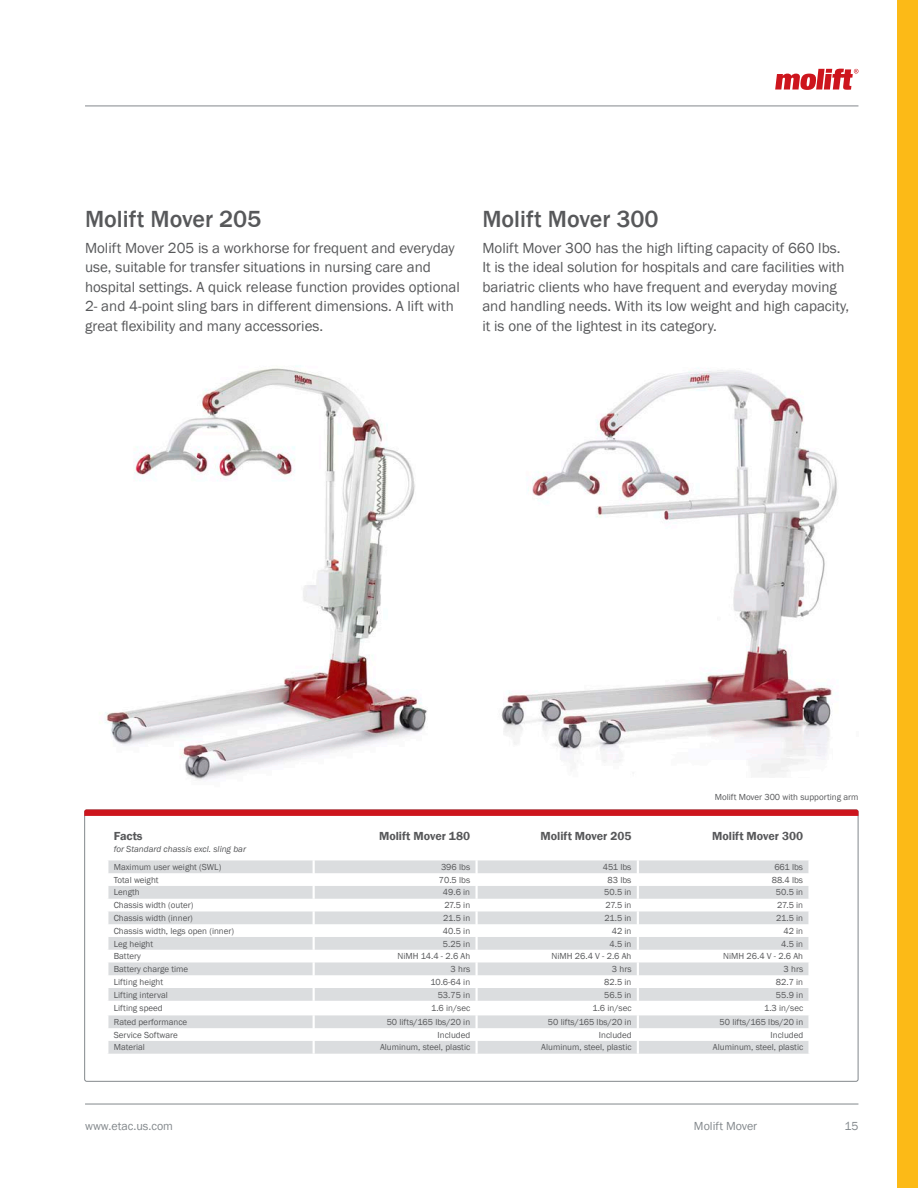
<style>
.page{position:relative;width:918px;height:1188px;background:#fff}
.page>*{position:absolute;margin:0;border:0;box-sizing:border-box;transform-origin:0 0}
._4__Header_-_Basic_b{font:500 24px "Franklin Gothic";color:#57585a}
._4__Body_-_Basic_bod{font:15px/19.5px "Franklin Gothic";color:#57585a}
._6__Header_-_Facts{font:600 12px "Franklin Gothic";color:#57585a}
.t1{font:12px "Franklin Gothic";color:#83888c}
._6__Body_-_Facts{font:9px "Franklin Gothic";color:#57585a}
._6__Header_-_Facts-2{font:italic 9px "Franklin Gothic";color:#57585a}
</style>
<div class="page">
<hr style="left:85px;top:106px;width:773px;height:1px;background:#83888c">
<hr style="left:85px;top:1104px;width:773px;height:1px;background:#83888c">
<div style="left:897px;top:0;width:21px;height:1188px;background:#fcba17"></div>
<svg style="left:775px;top:69px;width:83px;height:21px"></svg>
<img style="left:105px;top:365px;width:322px;height:415px">
<svg style="left:108px;top:860px;width:700px;height:194px"></svg>
<svg style="left:808px;top:860px;width:1px;height:141px"></svg>
<svg style="left:313px;top:860px;width:2px;height:194px"></svg>
<svg style="left:476px;top:860px;width:2px;height:194px"></svg>
<svg style="left:637px;top:860px;width:2px;height:194px"></svg>
<svg style="left:808px;top:1015px;width:1px;height:39px"></svg>
<svg style="left:84px;top:810px;width:774px;height:6px;background:#cd181f"></svg>
<img style="left:501px;top:367px;width:336px;height:407px">
<p class="_4__Header_-_Basic_b" style="left:85px;top:204px;width:178px">Molift Mover 205</p>
<p class="_4__Body_-_Basic_bod" style="left:85px;top:238px;width:376px">Molift Mover 205 is a workhorse for frequent and everyday use, suitable for transfer situations in nursing care and hospital settings. A quick release function provides optional 2- and 4-point sling bars in different dimensions. A lift with great flexibility and many accessories.</p>
<p class="_4__Header_-_Basic_b" style="left:482px;top:204px;width:178px">Molift Mover 300</p>
<p class="_4__Body_-_Basic_bod" style="left:482px;top:238px;width:368px">Molift Mover 300 has the high lifting capacity of 660 lbs.<br>It is the ideal solution for hospitals and care facilities with bariatric clients who have frequent and everyday moving and handling needs. With its low weight and high capacity, it is one of the lightest in its category.</p>
<p class="_6__Body_-_Facts" style="left:715px;top:792px;width:145px">Molift Mover 300 with supporting arm</p>
<p class="_6__Header_-_Facts" style="left:114px;top:829px;width:30px">Facts</p>
<p class="_6__Header_-_Facts-2" style="left:114px;top:843px;width:134px">for Standard chassis excl. sling bar</p>
<p class="_6__Header_-_Facts" style="left:379px;top:829px;width:93px">Molift Mover 180</p>
<p class="_6__Header_-_Facts" style="left:540px;top:829px;width:92px">Molift Mover 205</p>
<p class="_6__Header_-_Facts" style="left:712px;top:829px;width:92px">Molift Mover 300</p>
<p class="_6__Body_-_Facts" style="left:114px;top:861px;width:109px">Maximum user weight (SWL)</p>
<p class="_6__Body_-_Facts" style="left:441px;top:861px;width:31px">396 lbs</p>
<p class="_6__Body_-_Facts" style="left:603px;top:861px;width:30px">451 lbs</p>
<p class="_6__Body_-_Facts" style="left:774px;top:861px;width:30px">661 lbs</p>
<p class="_6__Body_-_Facts" style="left:114px;top:874px;width:46px">Total weight</p>
<p class="_6__Body_-_Facts" style="left:439px;top:874px;width:33px">70.5 lbs</p>
<p class="_6__Body_-_Facts" style="left:608px;top:874px;width:25px">83 lbs</p>
<p class="_6__Body_-_Facts" style="left:772px;top:874px;width:33px">88.4 lbs</p>
<p class="_6__Body_-_Facts" style="left:114px;top:887px;width:28px">Length</p>
<p class="_6__Body_-_Facts" style="left:443px;top:887px;width:29px">49.6 in</p>
<p class="_6__Body_-_Facts" style="left:604px;top:887px;width:29px">50.5 in</p>
<p class="_6__Body_-_Facts" style="left:776px;top:887px;width:29px">50.5 in</p>
<p class="_6__Body_-_Facts" style="left:114px;top:900px;width:81px">Chassis width (outer)</p>
<p class="_6__Body_-_Facts" style="left:444px;top:900px;width:27px">27.5 in</p>
<p class="_6__Body_-_Facts" style="left:606px;top:900px;width:27px">27.5 in</p>
<p class="_6__Body_-_Facts" style="left:777px;top:900px;width:27px">27.5 in</p>
<p class="_6__Body_-_Facts" style="left:114px;top:912px;width:81px">Chassis width (inner)</p>
<p class="_6__Body_-_Facts" style="left:443px;top:912px;width:28px">21.5 in</p>
<p class="_6__Body_-_Facts" style="left:605px;top:912px;width:28px">21.5 in</p>
<p class="_6__Body_-_Facts" style="left:776px;top:912px;width:28px">21.5 in</p>
<p class="_6__Body_-_Facts" style="left:114px;top:925px;width:122px">Chassis width, legs open (inner)</p>
<p class="_6__Body_-_Facts" style="left:443px;top:925px;width:29px">40.5 in</p>
<p class="_6__Body_-_Facts" style="left:612px;top:925px;width:21px">42 in</p>
<p class="_6__Body_-_Facts" style="left:783px;top:925px;width:21px">42 in</p>
<p class="_6__Body_-_Facts" style="left:114px;top:938px;width:41px">Leg height</p>
<p class="_6__Body_-_Facts" style="left:443px;top:938px;width:29px">5.25 in</p>
<p class="_6__Body_-_Facts" style="left:610px;top:938px;width:23px">4.5 in</p>
<p class="_6__Body_-_Facts" style="left:781px;top:938px;width:23px">4.5 in</p>
<p class="_6__Body_-_Facts" style="left:114px;top:951px;width:29px">Battery</p>
<p class="_6__Body_-_Facts" style="left:398px;top:951px;width:74px">NiMH 14.4 - 2.6 Ah</p>
<p class="_6__Body_-_Facts" style="left:552px;top:951px;width:81px">NiMH 26.4 V - 2.6 Ah</p>
<p class="_6__Body_-_Facts" style="left:723px;top:951px;width:81px">NiMH 26.4 V - 2.6 Ah</p>
<p class="_6__Body_-_Facts" style="left:114px;top:963px;width:76px">Battery charge time</p>
<p class="_6__Body_-_Facts" style="left:451px;top:963px;width:21px">3 hrs</p>
<p class="_6__Body_-_Facts" style="left:612px;top:963px;width:21px">3 hrs</p>
<p class="_6__Body_-_Facts" style="left:784px;top:963px;width:21px">3 hrs</p>
<p class="_6__Body_-_Facts" style="left:114px;top:976px;width:51px">Lifting height</p>
<p class="_6__Body_-_Facts" style="left:430px;top:976px;width:41px">10.6-64 in</p>
<p class="_6__Body_-_Facts" style="left:604px;top:976px;width:29px">82.5 in</p>
<p class="_6__Body_-_Facts" style="left:776px;top:976px;width:29px">82.7 in</p>
<p class="_6__Body_-_Facts" style="left:114px;top:989px;width:56px">Lifting interval</p>
<p class="_6__Body_-_Facts" style="left:438px;top:989px;width:34px">53.75 in</p>
<p class="_6__Body_-_Facts" style="left:604px;top:989px;width:29px">56.5 in</p>
<p class="_6__Body_-_Facts" style="left:776px;top:989px;width:29px">55.9 in</p>
<p class="_6__Body_-_Facts" style="left:114px;top:1003px;width:51px">Lifting speed</p>
<p class="_6__Body_-_Facts" style="left:431px;top:1003px;width:41px">1.6 in/sec</p>
<p class="_6__Body_-_Facts" style="left:592px;top:1003px;width:41px">1.6 in/sec</p>
<p class="_6__Body_-_Facts" style="left:764px;top:1003px;width:41px">1.3 in/sec</p>
<p class="_6__Body_-_Facts" style="left:114px;top:1016px;width:75px">Rated performance</p>
<p class="_6__Body_-_Facts" style="left:387px;top:1016px;width:85px">50 lifts/165 lbs/20 in</p>
<p class="_6__Body_-_Facts" style="left:548px;top:1016px;width:85px">50 lifts/165 lbs/20 in</p>
<p class="_6__Body_-_Facts" style="left:720px;top:1016px;width:85px">50 lifts/165 lbs/20 in</p>
<p class="_6__Body_-_Facts" style="left:114px;top:1029px;width:66px">Service Software</p>
<p class="_6__Body_-_Facts" style="left:438px;top:1029px;width:34px">Included</p>
<p class="_6__Body_-_Facts" style="left:599px;top:1029px;width:34px">Included</p>
<p class="_6__Body_-_Facts" style="left:771px;top:1029px;width:34px">Included</p>
<p class="_6__Body_-_Facts" style="left:114px;top:1042px;width:33px">Material</p>
<p class="_6__Body_-_Facts" style="left:380px;top:1042px;width:92px">Aluminum, steel, plastic</p>
<p class="_6__Body_-_Facts" style="left:541px;top:1042px;width:92px">Aluminum, steel, plastic</p>
<p class="_6__Body_-_Facts" style="left:713px;top:1042px;width:92px">Aluminum, steel, plastic</p>
<h3 class="t1" style="left:85px;top:1119px;width:89px">www.etac.us.com</h3>
<h3 class="t1" style="left:694px;top:1119px;width:65px">Molift Mover</h3>
<h3 class="t1" style="left:845px;top:1119px;width:15px">15</h3>
</div>
